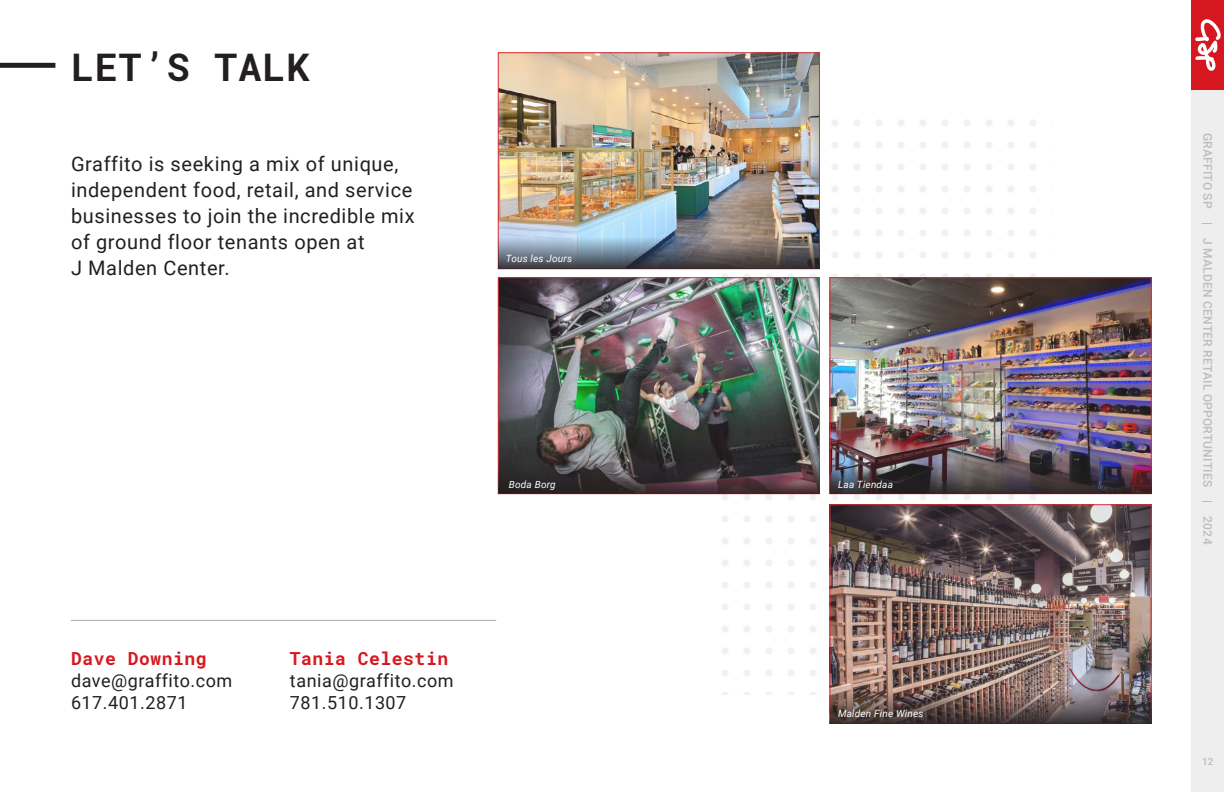
<style>
.page{position:relative;width:1224px;height:792px;background:#fff}
.page>*{position:absolute;margin:0;border:0;box-sizing:border-box;transform-origin:0 0}
.t1{font:700 38px "Roboto Mono";letter-spacing:.03em;color:#231f20}
.t2{font:20px/26px "Roboto";letter-spacing:.03em;color:#231f20}
.t3{font:18px "Roboto";letter-spacing:.03em;color:#231f20}
.t4{font:700 18px "Roboto Mono";letter-spacing:.03em;color:#d7171f}
.t5{font:500 12px "Roboto";letter-spacing:.02em;color:#bcbdc0}
.t6{font:italic 10px "Roboto";letter-spacing:.02em;color:#fff}
.t7{font:500 10px "Roboto";color:#bcbdc0}
</style>
<div class="page">
<div style="left:1192px;top:89px;width:32px;height:703px;background:#eee"></div>
<div style="left:1192px;top:0;width:32px;height:90px;background:#d7171f"></div>
<svg style="left:1195px;top:19px;width:26px;height:52px"></svg>
<div style="left:720px;top:105px;width:331px;height:590px;background:linear-gradient(to right,#fefdfd,#fefefe)"></div>
<div style="left:0;top:63px;width:55px;height:5px;background:#231f20"></div>
<hr style="left:71px;top:620px;width:425px;height:1px;background:#a8a9ad">
<img style="left:831px;top:506px;width:319px;height:183px">
<div style="left:829px;top:504px;width:323px;height:220px;border:1px solid #d7171f"></div>
<img style="left:831px;top:279px;width:319px;height:180px">
<div style="left:829px;top:277px;width:323px;height:217px;border:1px solid #d7171f"></div>
<img style="left:500px;top:279px;width:318px;height:180px">
<div style="left:498px;top:277px;width:322px;height:217px;border:1px solid #d7171f"></div>
<img style="left:500px;top:54px;width:318px;height:180px">
<div style="left:498px;top:52px;width:322px;height:217px;border:1px solid #d7171f"></div>
<img style="left:830px;top:689px;width:321px;height:35px">
<img style="left:830px;top:459px;width:321px;height:35px">
<img style="left:498px;top:234px;width:321px;height:35px">
<svg style="left:498px;top:459px;width:321px;height:35px;background:#403539"></svg>
<p class="t1" style="left:71px;top:41px;width:240px">LET’S TALK</p>
<p class="t2" style="left:71px;top:150px;width:345px">Graffito is seeking a mix of unique, independent food, retail, and service businesses to join the incredible mix of ground floor tenants open at<br>J Malden Center.</p>
<p class="t6" style="left:506px;top:252px;width:68px">Tous les Jours</p>
<p class="t6" style="left:509px;top:477px;width:48px">Boda Borg</p>
<p class="t4" style="left:71px;top:646px;width:137px">Dave Downing</p>
<p class="t3" style="left:71px;top:668px;width:163px">dave@graffito.com</p>
<p class="t3" style="left:71px;top:690px;width:118px">617.401.2871</p>
<p class="t4" style="left:290px;top:646px;width:160px">Tania Celestin</p>
<p class="t3" style="left:290px;top:668px;width:165px">tania@graffito.com</p>
<p class="t3" style="left:290px;top:690px;width:118px">781.510.1307</p>
<p class="t6" style="left:838px;top:477px;width:57px">Laa Tiendaa</p>
<p class="t6" style="left:838px;top:707px;width:87px">Malden Fine Wines</p>
<p class="t5" style="left:1216px;top:133px;width:413px;rotate:90deg">GRAFFITO SP | J MALDEN CENTER RETAIL OPPORTUNITIES | 2024</p>
<p class="t7" style="left:1202px;top:754px;width:13px">12</p>
</div>
